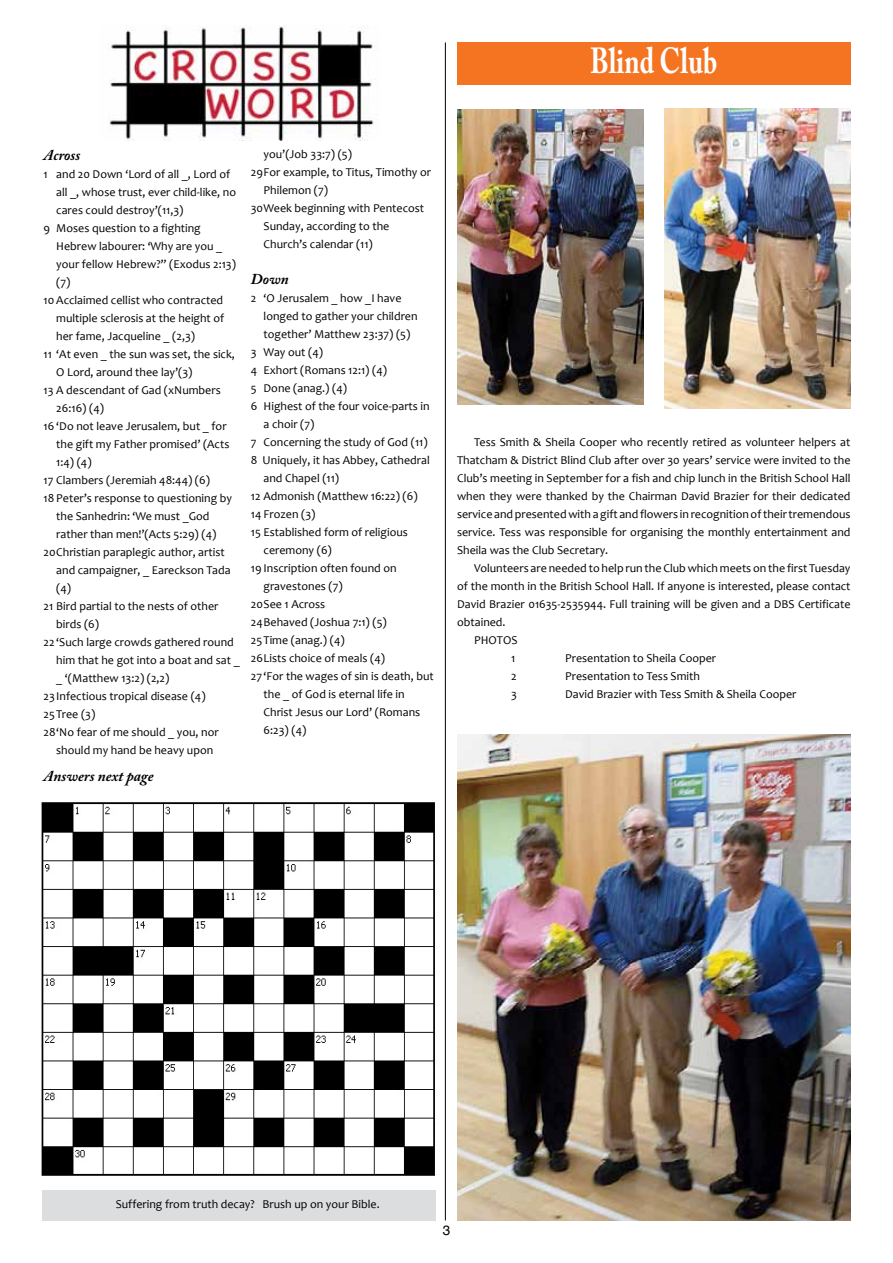
<style>
.page{position:relative;width:893px;height:1263px;background:#fff}
.page>*{position:absolute;margin:0;border:0;box-sizing:border-box;transform-origin:0 0}
.t1{font:700 36px "Adobe Caslon Pro";color:#fff;scale:.75 1}
.t2{font:italic 700 15px "Adobe Caslon Pro";color:#000}
.t3{font:13.5px "Helvetica";color:#000}
.t4{font:12px/18px "Candara";color:#000;text-align:justify}
</style>
<div class="page">
<img style="left:41px;top:794px;width:404px;height:391px">
<hr style="left:445px;top:43px;width:1px;height:1177px;background:#000">
<div style="left:43px;top:1190px;width:393px;height:30px;background:#dcddde"></div>
<div style="left:457px;top:43px;width:393px;height:42px;background:#f47421"></div>
<img style="left:108px;top:26px;width:266px;height:114px">
<img style="left:457px;top:110px;width:186px;height:294px">
<img style="left:664px;top:108px;width:186px;height:300px">
<img style="left:457px;top:734px;width:393px;height:486px">
<h1 class="t1" style="left:590px;top:47px;width:171px">Blind Club</h1>
<p class="t2" style="left:44px;top:150px;width:38px">Across</p>
<p class="t4" style="left:44px;top:165px;width:188px">1 and 20 Down ‘Lord of all _, Lord of</p>
<p class="t4" style="left:56px;top:183px;width:181px">all _, whose trust, ever child‐like, no</p>
<p class="t4" style="left:56px;top:201px;width:129px">cares could destroy’(11,3)</p>
<p class="t4" style="left:44px;top:219px;width:159px">9 Moses question to a fighting</p>
<p class="t4" style="left:56px;top:237px;width:167px">Hebrew labourer: ‘Why are you _</p>
<p class="t4" style="left:56px;top:255px;width:181px">your fellow Hebrew?” (Exodus 2:13)</p>
<p class="t4" style="left:56px;top:273px;width:16px">(7)</p>
<p class="t4" style="left:44px;top:291px;width:181px">10 Acclaimed cellist who contracted</p>
<p class="t4" style="left:56px;top:309px;width:170px">multiple sclerosis at the height of</p>
<p class="t4" style="left:56px;top:327px;width:140px">her fame, Jacqueline _ (2,3)</p>
<p class="t4" style="left:44px;top:345px;width:193px">11 ‘At even _ the sun was set, the sick,</p>
<p class="t4" style="left:56px;top:363px;width:138px">O Lord, around thee lay’(3)</p>
<p class="t4" style="left:44px;top:381px;width:179px">13 A descendant of Gad (xNumbers</p>
<p class="t4" style="left:56px;top:399px;width:49px">26:16) (4)</p>
<p class="t4" style="left:44px;top:417px;width:185px">16 ‘Do not leave Jerusalem, but _ for</p>
<p class="t4" style="left:56px;top:435px;width:175px">the gift my Father promised’ (Acts</p>
<p class="t4" style="left:56px;top:453px;width:37px">1:4) (4)</p>
<p class="t4" style="left:44px;top:471px;width:168px">17 Clambers (Jeremiah 48:44) (6)</p>
<p class="t4" style="left:44px;top:489px;width:190px">18 Peter’s response to questioning by</p>
<p class="t4" style="left:56px;top:507px;width:155px">the Sanhedrin: ‘We must _God</p>
<p class="t4" style="left:56px;top:525px;width:162px">rather than men!’(Acts 5:29) (4)</p>
<p class="t4" style="left:44px;top:543px;width:183px">20Christian paraplegic author, artist</p>
<p class="t4" style="left:56px;top:561px;width:176px">and campaigner, _ Eareckson Tada</p>
<p class="t4" style="left:56px;top:579px;width:16px">(4)</p>
<p class="t4" style="left:44px;top:597px;width:176px">21 Bird partial to the nests of other</p>
<p class="t4" style="left:56px;top:615px;width:44px">birds (6)</p>
<p class="t4" style="left:44px;top:633px;width:192px">22 ‘Such large crowds gathered round</p>
<p class="t4" style="left:56px;top:651px;width:185px">him that he got into a boat and sat _</p>
<p class="t4" style="left:56px;top:669px;width:115px">_ ‘(Matthew 13:2) (2,2)</p>
<p class="t4" style="left:44px;top:687px;width:164px">23 Infectious tropical disease (4)</p>
<p class="t4" style="left:44px;top:705px;width:53px">25 Tree (3)</p>
<p class="t4" style="left:44px;top:723px;width:177px">28‘No fear of me should _ you, nor</p>
<p class="t4" style="left:56px;top:741px;width:158px">should my hand be heavy upon</p>
<p class="t2" style="left:44px;top:771px;width:112px">Answers next page</p>
<p class="t4" style="left:264px;top:144px;width:90px">you’(Job 33:7) (5)</p>
<p class="t4" style="left:251px;top:162px;width:182px">29For example, to Titus, Timothy or</p>
<p class="t4" style="left:264px;top:180px;width:66px">Philemon (7)</p>
<p class="t4" style="left:251px;top:198px;width:175px">30Week beginning with Pentecost</p>
<p class="t4" style="left:264px;top:216px;width:127px">Sunday, according to the</p>
<p class="t4" style="left:264px;top:234px;width:111px">Church’s calendar (11)</p>
<p class="t2" style="left:251px;top:273px;width:40px">Down</p>
<p class="t4" style="left:251px;top:288px;width:152px">2 ‘O Jerusalem _ how _I have</p>
<p class="t4" style="left:264px;top:306px;width:155px">longed to gather your children</p>
<p class="t4" style="left:264px;top:324px;width:148px">together’ Matthew 23:37) (5)</p>
<p class="t4" style="left:251px;top:342px;width:74px">3 Way out (4)</p>
<p class="t4" style="left:251px;top:360px;width:138px">4 Exhort (Romans 12:1) (4)</p>
<p class="t4" style="left:251px;top:378px;width:98px">5 Done (anag.) (4)</p>
<p class="t4" style="left:251px;top:396px;width:180px">6 Highest of the four voice‐parts in</p>
<p class="t4" style="left:264px;top:414px;width:52px">a choir (7)</p>
<p class="t4" style="left:251px;top:432px;width:178px">7 Concerning the study of God (11)</p>
<p class="t4" style="left:251px;top:450px;width:180px">8 Uniquely, it has Abbey, Cathedral</p>
<p class="t4" style="left:264px;top:468px;width:77px">and Chapel (11)</p>
<p class="t4" style="left:251px;top:486px;width:168px">12 Admonish (Matthew 16:22) (6)</p>
<p class="t4" style="left:251px;top:504px;width:66px">14 Frozen (3)</p>
<p class="t4" style="left:251px;top:522px;width:159px">15 Established form of religious</p>
<p class="t4" style="left:264px;top:540px;width:70px">ceremony (6)</p>
<p class="t4" style="left:251px;top:558px;width:147px">19 Inscription often found on</p>
<p class="t4" style="left:264px;top:576px;width:81px">gravestones (7)</p>
<p class="t4" style="left:251px;top:594px;width:76px">20See 1 Across</p>
<p class="t4" style="left:251px;top:612px;width:137px">24Behaved (Joshua 7:1) (5)</p>
<p class="t4" style="left:251px;top:630px;width:95px">25 Time (anag.) (4)</p>
<p class="t4" style="left:251px;top:648px;width:136px">26Lists choice of meals (4)</p>
<p class="t4" style="left:251px;top:666px;width:185px">27 ‘For the wages of sin is death, but</p>
<p class="t4" style="left:264px;top:684px;width:143px">the _ of God is eternal life in</p>
<p class="t4" style="left:264px;top:702px;width:158px">Christ Jesus our Lord’ (Romans</p>
<p class="t4" style="left:264px;top:720px;width:44px">6:23) (4)</p>
<p class="t4" style="left:457px;top:432px;width:395px;text-indent:17px">Tess Smith &amp; Sheila Cooper who recently retired as volunteer helpers at Thatcham &amp; District Blind Club after over 30 years’ service were invited to the Club’s meeting in September for a fish and chip lunch in the British School Hall when they were thanked by the Chairman David Brazier for their dedicated service and presented with a gift and flowers in recognition of their tremendous service. Tess was responsible for organising the monthly entertainment and Sheila was the Club Secretary.</p>
<p class="t4" style="left:474px;top:558px;width:378px">Volunteers are needed to help run the Club which meets on the first Tuesday</p>
<p class="t4" style="left:457px;top:576px;width:395px">of the month in the British School Hall. If anyone is interested, please contact</p>
<p class="t4" style="left:457px;top:594px;width:395px">David Brazier 01635‐2535944. Full training will be given and a DBS Certificate</p>
<p class="t4" style="left:457px;top:612px;width:50px">obtained.</p>
<p class="t4" style="left:474px;top:630px;width:45px">PHOTOS</p>
<p class="t4" style="left:511px;top:648px;width:6px">1</p>
<p class="t4" style="left:565px;top:648px;width:153px">Presentation to Sheila Cooper</p>
<p class="t4" style="left:511px;top:666px;width:7px">2</p>
<p class="t4" style="left:565px;top:666px;width:136px">Presentation to Tess Smith</p>
<p class="t4" style="left:511px;top:684px;width:7px">3</p>
<p class="t4" style="left:565px;top:684px;width:233px">David Brazier with Tess Smith &amp; Sheila Cooper</p>
<p class="t4" style="left:116px;top:1195px;width:266px">Suffering from truth decay? Brush up on your Bible.</p>
<p class="t3" style="left:443px;top:1224px;width:9px">3</p>
</div>
